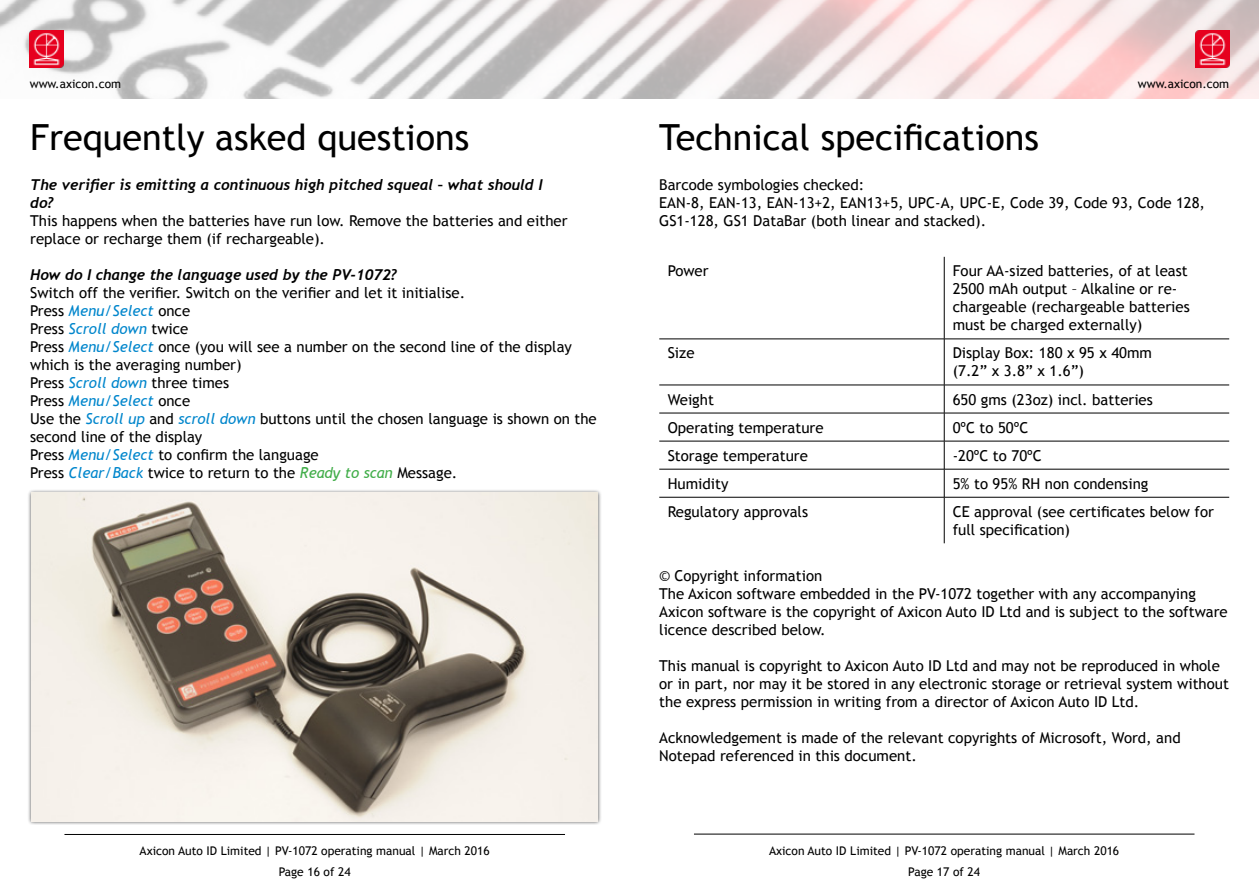
<style>
.page{position:relative;width:1259px;height:893px;background:#fff}
.page>*{position:absolute;margin:0;border:0;box-sizing:border-box;transform-origin:0 0}
.t1{font:36px "Trebuchet MS";color:#000}
.t2{font:15px/18px "Trebuchet MS";color:#000}
.t3{font:italic 700 15px/18px "Trebuchet";color:#000}
.t4{font:12px "Trebuchet MS";color:#000}
.s1{font-style:italic;color:#0086cc}
.s2{font-style:italic;color:#41ad49}
</style>
<div class="page">
<hr style="left:944px;top:257px;width:1px;height:82px;background:#000">
<hr style="left:659px;top:339px;width:285px;height:1px;background:#000">
<hr style="left:944px;top:339px;width:285px;height:1px;background:#000">
<hr style="left:944px;top:339px;width:1px;height:46px;background:#000">
<hr style="left:659px;top:385px;width:285px;height:1px;background:#000">
<hr style="left:944px;top:385px;width:285px;height:1px;background:#000">
<hr style="left:659px;top:413px;width:285px;height:1px;background:#000">
<hr style="left:944px;top:413px;width:285px;height:1px;background:#000">
<hr style="left:659px;top:441px;width:285px;height:1px;background:#000">
<hr style="left:944px;top:441px;width:285px;height:1px;background:#000">
<hr style="left:659px;top:469px;width:285px;height:1px;background:#000">
<hr style="left:944px;top:469px;width:285px;height:1px;background:#000">
<svg style="left:944px;top:385px;width:1px;height:112px"></svg>
<hr style="left:659px;top:497px;width:285px;height:1px;background:#000">
<hr style="left:944px;top:497px;width:285px;height:1px;background:#000">
<hr style="left:944px;top:497px;width:1px;height:46px;background:#000">
<hr style="left:64px;top:834px;width:501px;height:1px;background:#000">
<hr style="left:694px;top:834px;width:500px;height:1px;background:#000">
<div style="left:27px;top:489px;width:575px;height:336px;background:#000;opacity:.75"></div>
<img style="left:32px;top:493px;width:566px;height:328px">
<img style="left:0;top:0;width:1259px;height:99px">
<img style="left:30px;top:30px;width:34px;height:38px">
<img style="left:1195px;top:30px;width:34px;height:38px">
<p class="t4" style="left:30px;top:77px;width:93px">www.axicon.com</p>
<p class="t4" style="left:1137px;top:77px;width:93px">www.axicon.com</p>
<h1 class="t1" style="left:30px;top:117px;width:441px">Frequently asked questions</h1>
<h1 class="t1" style="left:659px;top:117px;width:381px">Technical specifications</h1>
<p class="t3" style="left:30px;top:175px;width:514px">The verifier is emitting a continuous high pitched squeal – what should I do?</p>
<p class="t2" style="left:30px;top:212px;width:539px">This happens when the batteries have run low. Remove the batteries and either replace or recharge them (if rechargeable).</p>
<p class="t3" style="left:30px;top:265px;width:368px">How do I change the language used by the PV-1072?</p>
<p class="t2" style="left:30px;top:284px;width:568px">Switch off the verifier. Switch on the verifier and let it initialise.<br>Press <span class="s1">Menu/Select</span> once<br>Press <span class="s1">Scroll down</span> twice<br>Press <span class="s1">Menu/Select</span> once (you will see a number on the second line of the display which is the averaging number)<br>Press <span class="s1">Scroll down</span> three times<br>Press <span class="s1">Menu/Select</span> once<br>Use the <span class="s1">Scroll up</span> and <span class="s1">scroll down</span> buttons until the chosen language is shown on the second line of the display<br>Press <span class="s1">Menu/Select</span> to confirm the language<br>Press <span class="s1">Clear/Back</span> twice to return to the <span class="s2">Ready to scan</span> Message.</p>
<p class="t2" style="left:659px;top:176px;width:547px">Barcode symbologies checked:<br>EAN-8, EAN-13, EAN-13+2, EAN13+5, UPC-A, UPC-E, Code 39, Code 93, Code 128,<br>GS1-128, GS1 DataBar (both linear and stacked).</p>
<p class="t2" style="left:668px;top:262px;width:42px">Power</p>
<p class="t2" style="left:952px;top:262px;width:238px">Four AA-sized batteries, of at least 2500 mAh output – Alkaline or re&shy;chargeable (rechargeable batteries must be charged externally)</p>
<p class="t2" style="left:668px;top:344px;width:28px">Size</p>
<p class="t2" style="left:952px;top:344px;width:201px">Display Box: 180 x 95 x 40mm (7.2” x 3.8” x 1.6”)</p>
<p class="t2" style="left:668px;top:390px;width:48px">Weight</p>
<p class="t2" style="left:952px;top:390px;width:202px">650 gms (23oz) incl. batteries</p>
<p class="t2" style="left:668px;top:418px;width:157px">Operating temperature</p>
<p class="t2" style="left:952px;top:418px;width:77px">0ºC to 50ºC</p>
<p class="t2" style="left:668px;top:447px;width:142px">Storage temperature</p>
<p class="t2" style="left:952px;top:447px;width:90px">-20ºC to 70ºC</p>
<p class="t2" style="left:668px;top:475px;width:62px">Humidity</p>
<p class="t2" style="left:952px;top:475px;width:197px">5% to 95% RH non condensing</p>
<p class="t2" style="left:668px;top:503px;width:142px">Regulatory approvals</p>
<p class="t2" style="left:952px;top:503px;width:263px">CE approval (see certificates below for full specification)</p>
<p class="t2" style="left:659px;top:567px;width:570px">© Copyright information<br>The Axicon software embedded in the PV-1072 together with any accompanying Axicon software is the copyright of Axicon Auto ID Ltd and is subject to the software licence described below.</p>
<p class="t2" style="left:659px;top:657px;width:571px">This manual is copyright to Axicon Auto ID Ltd and may not be reproduced in whole or in part, nor may it be stored in any electronic storage or retrieval system without the express permission in writing from a director of Axicon Auto ID Ltd.</p>
<p class="t2" style="left:659px;top:729px;width:523px">Acknowledgement is made of the relevant copyrights of Microsoft, Word, and<br>Notepad referenced in this document.</p>
<p class="t4" style="left:140px;top:844px;width:352px">Axicon Auto ID Limited | PV-1072 operating manual | March 2016</p>
<p class="t4" style="left:769px;top:844px;width:352px">Axicon Auto ID Limited | PV-1072 operating manual | March 2016</p>
<p class="t4" style="left:279px;top:865px;width:73px">Page 16 of 24</p>
<p class="t4" style="left:908px;top:865px;width:73px">Page 17 of 24</p>
</div>
